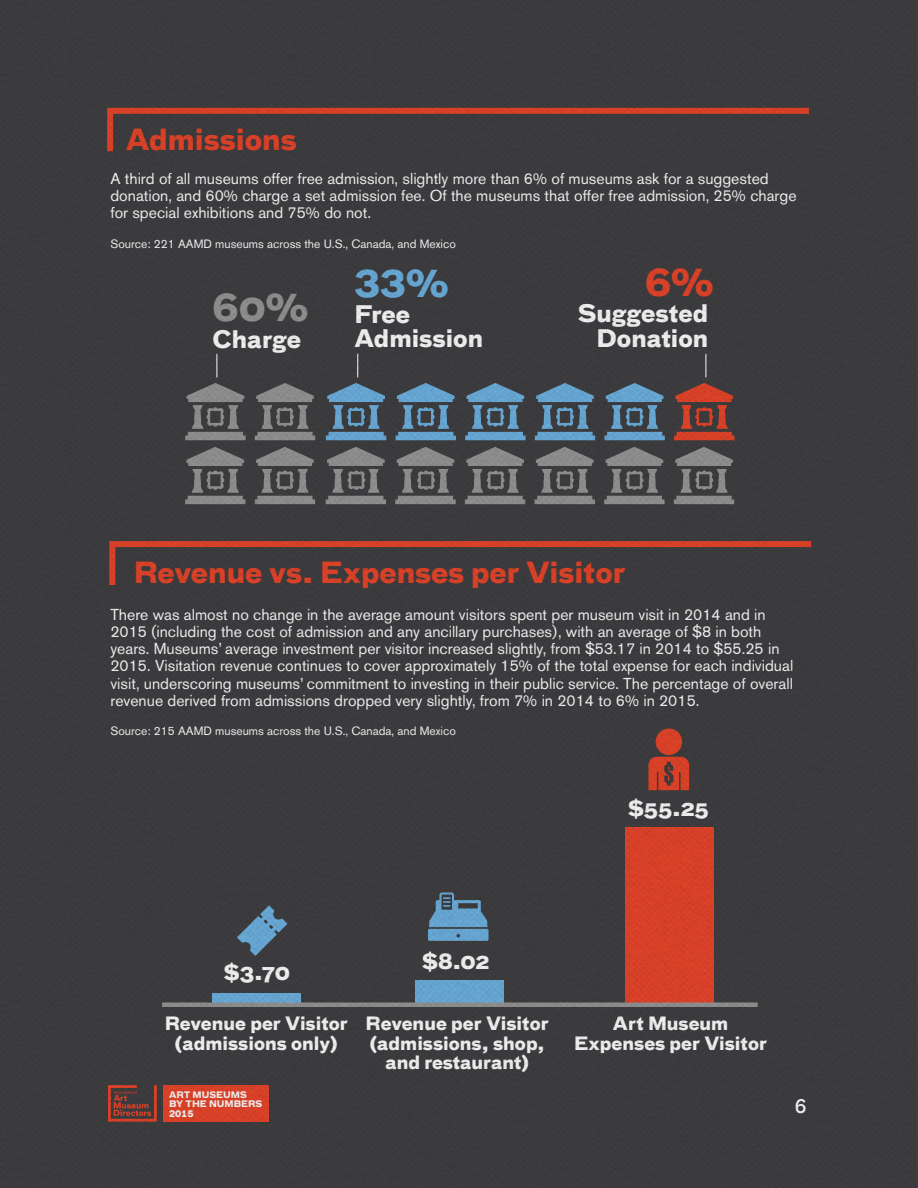
<style>
.page{position:relative;width:918px;height:1188px;background:#3b3a3c}
.page>*{position:absolute;margin:0;border:0;box-sizing:border-box;transform-origin:0 0}
.t1{font:700 38.7px "Bau";color:#999898}
.t2{font:700 38.7px "Bau";color:#6fb3e2}
.t3{font:700 38.7px "Bau";color:#eb472b}
.t4{font:700 28.5px "Bau";color:#eb472b}
.t5{font:700 23.7px/24.2px "Bau";color:#fff}
.t6{font:700 21.9px "Bau";letter-spacing:-.01em;color:#fff}
.t7{font:500 19.2px "Bau";color:#fff}
.t8{font:700 18px/19.4px "Bau";color:#fff;text-align:center}
.t9{font:15.75px/17.2px "Akzidenz Grotesk BQ";color:#fff}
.t10{font:12px "Akzidenz Grotesk BQ";color:#fff}
.t11{font:700 8.85px/9.4px "Bau";color:#fff}
.t12{font:700 8.85px "Bau TF";color:#fff}
</style>
<div class="page">
<h2 class="t4" style="left:126px;top:120px;width:172px">Admissions</h2>
<p class="t9" style="left:110px;top:170px;width:688px">A third of all museums offer free admission, slightly more than 6% of museums ask for a suggested donation, and 60% charge a set admission fee. Of the museums that offer free admission, 25% charge for special exhibitions and 75% do not.</p>
<p class="t10" style="left:110px;top:236px;width:347px">Source: 221 AAMD museums across the U.S., Canada, and Mexico</p>
<h1 class="t1" style="left:213px;top:280px;width:97px">60%</h1>
<h3 class="t5" style="left:213px;top:327px;width:90px">Charge</h3>
<h1 class="t2" style="left:355px;top:253px;width:96px">33%</h1>
<h3 class="t5" style="left:355px;top:302px;width:130px">Free<br>Admission</h3>
<h1 class="t3" style="left:645px;top:255px;width:70px">6%</h1>
<h3 class="t5" style="left:578px;top:302px;width:132px;text-align:right">Suggested<br>Donation</h3>
<h2 class="t4" style="left:134px;top:553px;width:493px">Revenue vs. Expenses per Visitor</h2>
<p class="t9" style="left:110px;top:606px;width:684px">There was almost no change in the average amount visitors spent per museum visit in 2014 and in 2015 (including the cost of admission and any ancillary purchases), with an average of $8 in both years. Museums’ average investment per visitor increased slightly, from $53.17 in 2014 to $55.25 in 2015. Visitation revenue continues to cover approximately 15% of the total expense for each individual visit, underscoring museums’ commitment to investing in their public service. The percentage of overall revenue derived from admissions dropped very slightly, from 7% in 2014 to 6% in 2015.</p>
<p class="t10" style="left:110px;top:724px;width:347px">Source: 215 AAMD museums across the U.S., Canada, and Mexico</p>
<h3 class="t6" style="left:224px;top:957px;width:68px">$3.70</h3>
<h3 class="t6" style="left:422px;top:945px;width:69px">$8.02</h3>
<h3 class="t6" style="left:628px;top:793px;width:82px">$55.25</h3>
<p class="t8" style="left:165px;top:1014px;width:185px">Revenue per Visitor (admissions only)</p>
<p class="t8" style="left:366px;top:1014px;width:185px">Revenue per Visitor (admissions, shop, and restaurant)</p>
<p class="t8" style="left:574px;top:1014px;width:194px">Art Museum<br>Expenses per Visitor</p>
<p class="t11" style="left:169px;top:1090px;width:95px">ART MUSEUMS<br>BY THE NUMBERS</p>
<p class="t12" style="left:169px;top:1107px;width:26px">2015</p>
<p class="t12" style="left:187px;top:1107px;width:8px">4</p>
<p class="t7" style="left:795px;top:1094px;width:13px">6</p>
</div>
